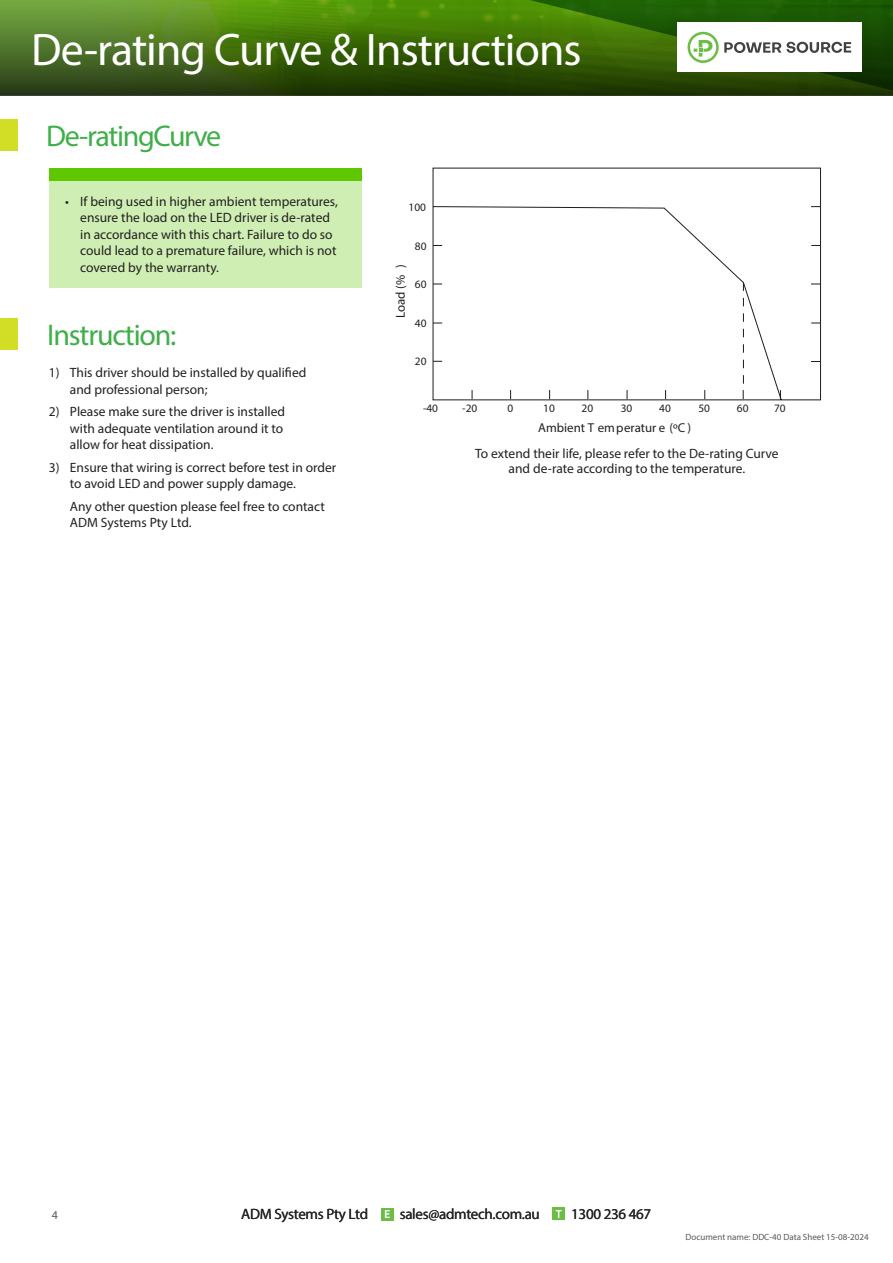
<style>
.page{position:relative;width:893px;height:1263px;background:#fff}
.page>*{position:absolute;margin:0;border:0;box-sizing:border-box;transform-origin:0 0}
.HEADLINE{font:45.75px "Myriad Pro";letter-spacing:-.02em;color:#fff}
.HEADLINE-2{font:30px "Myriad Pro";letter-spacing:-.04em;color:#40ae49}
.HEADLINE-3{font:15px "Myriad Pro";letter-spacing:-.02em;color:#282526}
.Body_Copy{font:13.5px/16.5px "Myriad Pro";color:#231f20}
.t1{font:12.9px "Myriad Pro";color:#231f20}
.t2{font:12px "Myriad Pro";color:#57585a}
.t3{font:11.4px "Myriad Pro";color:#231f20}
.t4{font:9px "Myriad Pro";color:#57585a}
</style>
<div class="page">
<div style="left:0;top:119px;width:17px;height:32px;background:#d2dd25"></div>
<div style="left:552px;top:1207px;width:13px;height:13px;background:#6cbd46"></div>
<svg style="left:556px;top:1210px;width:6px;height:8px"></svg>
<div style="left:381px;top:1208px;width:13px;height:12px;background:#6cbd46"></div>
<svg style="left:385px;top:1210px;width:5px;height:8px"></svg>
<svg style="left:432px;top:167px;width:389px;height:234px"></svg>
<svg style="left:743px;top:282px;width:1px;height:102px"></svg>
<div style="left:49px;top:174px;width:312px;height:114px;background:#cfeeb3"></div>
<div style="left:49px;top:168px;width:312px;height:13px;background:#5ec700"></div>
<div style="left:0;top:318px;width:17px;height:32px;background:#d2dd25"></div>
<svg style="left:0;top:0;width:893px;height:95px;background:#48701c"></svg>
<svg style="left:334px;top:0;width:559px;height:94px;background:#315f06"></svg>
<div style="left:677px;top:23px;width:184px;height:49px;background:#fff"></div>
<svg style="left:687px;top:32px;width:164px;height:31px"></svg>
<p class="HEADLINE" style="left:31px;top:21px;width:552px">De-rating Curve &amp; Instructions</p>
<p class="HEADLINE-2" style="left:46px;top:118px;width:177px">De-rating Curve</p>
<p class="Body_Copy" style="left:80px;top:193px;width:259px;text-indent:-15px">• If being used in higher ambient temperatures, ensure the load on the LED driver is de-rated in accordance with this chart. Failure to do so could lead to a premature failure, which is not covered by the warranty.</p>
<p class="HEADLINE-2" style="left:47px;top:317px;width:131px">Instruction:</p>
<p class="Body_Copy" style="left:70px;top:364px;width:238px;text-indent:-21px">1) This driver should be installed by qualified and professional person;</p>
<p class="Body_Copy" style="left:70px;top:403px;width:217px;text-indent:-21px">2) Please make sure the driver is installed with adequate ventilation around it to allow for heat dissipation.</p>
<p class="Body_Copy" style="left:70px;top:459px;width:268px;text-indent:-21px">3) Ensure that wiring is correct before test in order to avoid LED and power supply damage.</p>
<p class="Body_Copy" style="left:70px;top:498px;width:256px">Any other question please feel free to contact<br>ADM Systems Pty Ltd.</p>
<p class="t3" style="left:408px;top:200px;width:19px">100</p>
<p class="t3" style="left:415px;top:239px;width:13px">80</p>
<p class="t3" style="left:415px;top:277px;width:13px">60</p>
<p class="t3" style="left:415px;top:316px;width:13px">40</p>
<p class="t3" style="left:415px;top:354px;width:13px">20</p>
<p class="t3" style="left:423px;top:401px;width:17px">-40</p>
<p class="t3" style="left:462px;top:401px;width:17px">-20</p>
<p class="t3" style="left:507px;top:401px;width:7px">0</p>
<p class="t3" style="left:543px;top:401px;width:13px">10</p>
<p class="t3" style="left:582px;top:401px;width:13px">20</p>
<p class="t3" style="left:621px;top:401px;width:13px">30</p>
<p class="t3" style="left:659px;top:401px;width:13px">40</p>
<p class="t3" style="left:698px;top:401px;width:13px">50</p>
<p class="t3" style="left:737px;top:401px;width:13px">60</p>
<p class="t3" style="left:774px;top:401px;width:13px">70</p>
<p class="t1" style="left:392px;top:318px;width:55px;rotate:-90deg">Load (% )</p>
<p class="t1" style="left:538px;top:420px;width:154px">Ambient T emperatur e (ºC )</p>
<p class="Body_Copy" style="left:475px;top:446px;width:305px;line-height:15px;text-align:center">To extend their life, please refer to the De-rating Curve and de-rate according to the temperature.</p>
<p class="t2" style="left:52px;top:1207px;width:8px">4</p>
<p class="HEADLINE-3" style="left:241px;top:1205px;width:128px">ADM Systems Pty Ltd</p>
<p class="HEADLINE-3" style="left:400px;top:1205px;width:142px">sales@admtech.com.au</p>
<p class="HEADLINE-3" style="left:571px;top:1205px;width:82px">1300 236 467</p>
<p class="t4" style="left:685px;top:1232px;width:185px">Document name: DDC-40 Data Sheet 15-08-2024</p>
</div>
